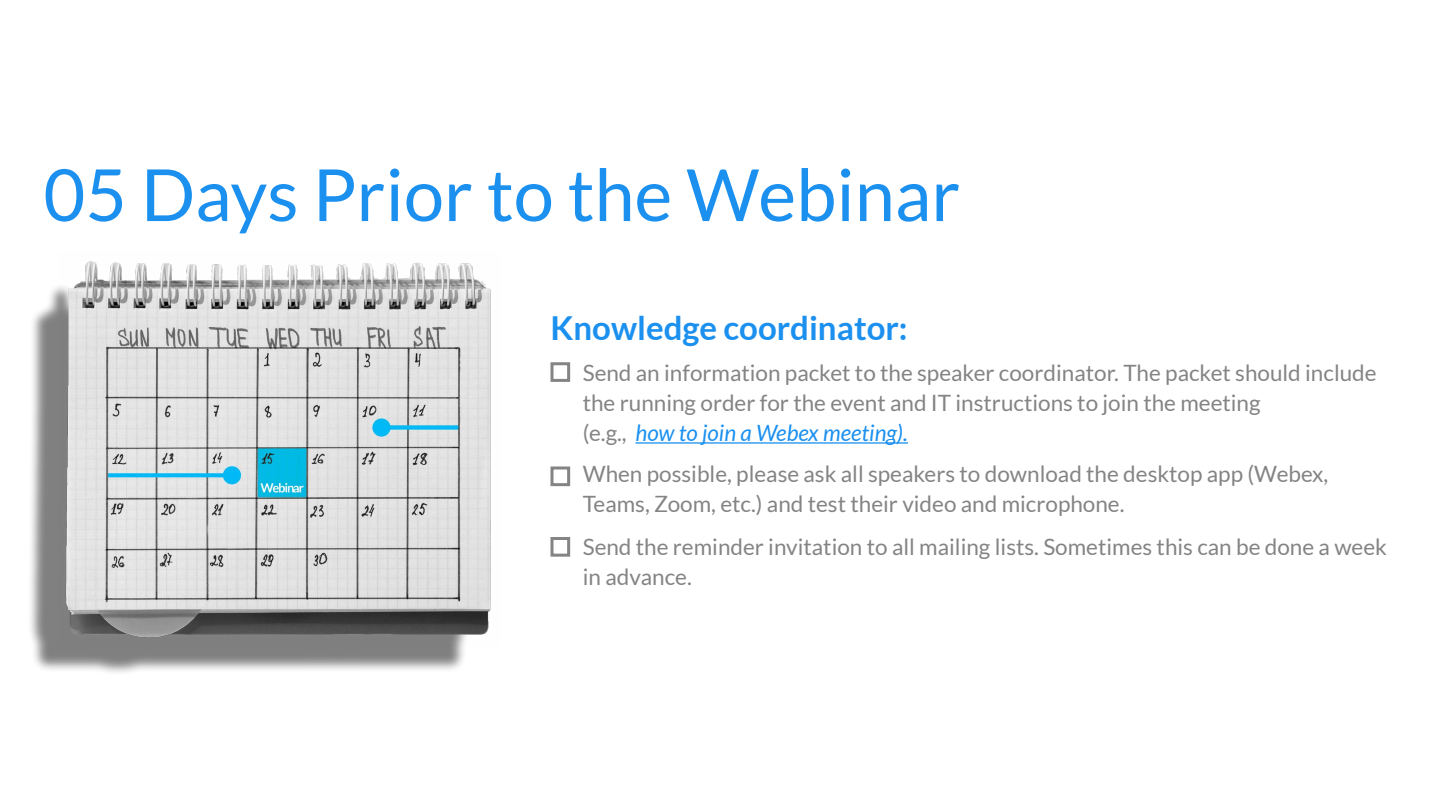
<style>
.page{position:relative;width:1440px;height:810px;background:#fff}
.page>*{position:absolute;margin:0;border:0;box-sizing:border-box;transform-origin:0 0}
.t1{font:72px "Lato";color:#1b90ef}
.t2{font:700 33px "Lato";color:#1b90ef}
.t3{font:22.5px/30.3px "Lato";color:#848484}
.s1{font-style:italic;color:#1b90ef}
</style>
<div class="page">
<hr style="left:635px;top:442px;width:273px;height:2px;background:#1b90ef">
<div style="left:27px;top:283px;width:443px;height:393px;background:#000;opacity:.5"></div>
<img style="left:58px;top:261px;width:433px;height:386px">
<div style="left:550px;top:362px;width:20px;height:20px;border:3px solid #848484"></div>
<div style="left:550px;top:466px;width:20px;height:20px;border:3px solid #848484"></div>
<div style="left:550px;top:537px;width:20px;height:20px;border:3px solid #848484"></div>
<h1 class="t1" style="left:44px;top:155px;width:918px">05 Days Prior to the Webinar</h1>
<h2 class="t2" style="left:550px;top:309px;width:359px">Knowledge coordinator:</h2>
<p class="t3" style="left:583px;top:357px;width:795px">Send an information packet to the speaker coordinator. The packet should include the running order for the event and IT instructions to join the meeting<br>(e.g., <span class="s1">how to join a Webex meeting).</span></p>
<p class="t3" style="left:583px;top:459px;width:747px">When possible, please ask all speakers to download the desktop app (Webex,<br>Teams, Zoom, etc.) and test their video and microphone.</p>
<p class="t3" style="left:583px;top:531px;width:806px">Send the reminder invitation to all mailing lists. Sometimes this can be done a week in advance.</p>
</div>
